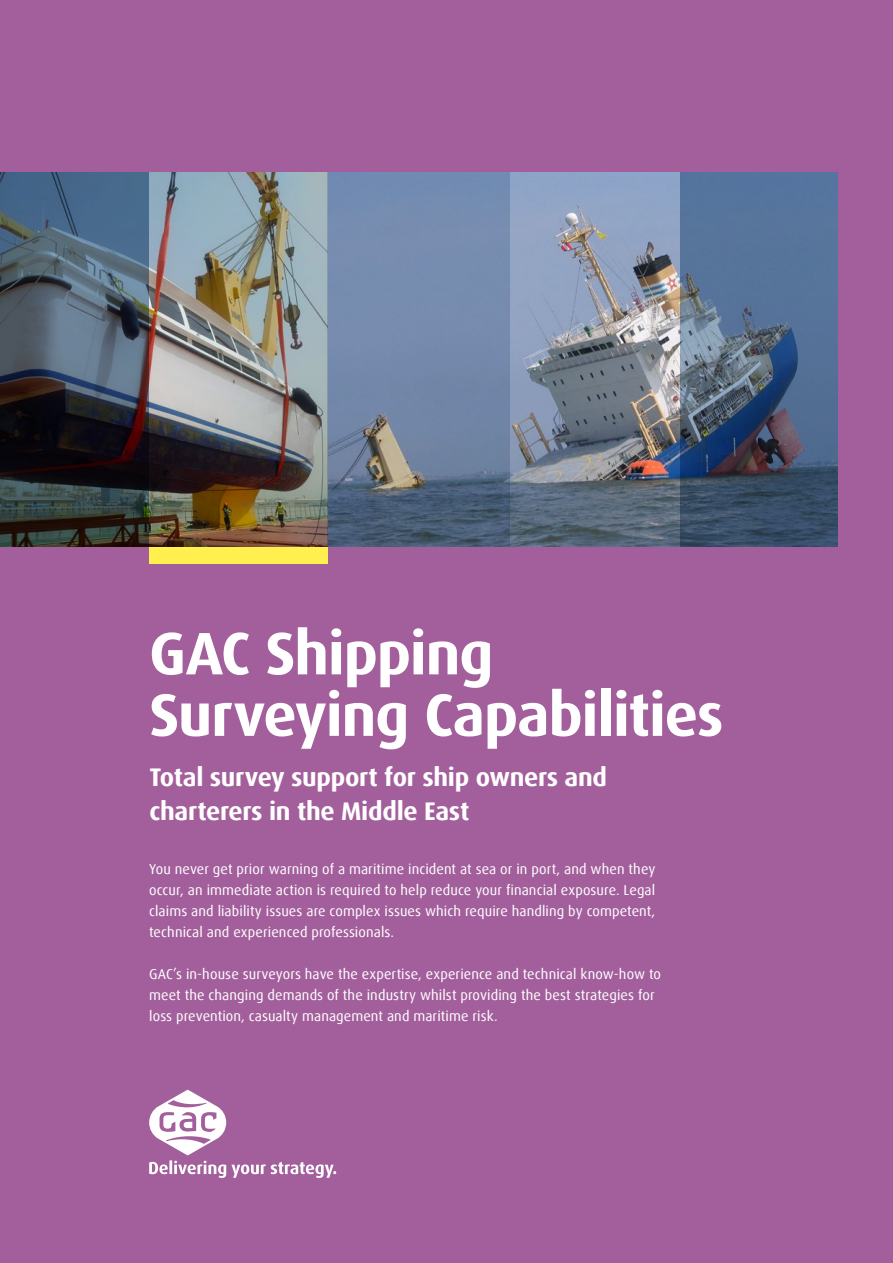
<style>
.page{position:relative;width:893px;height:1263px;background:#a35f9c}
.page>*{position:absolute;margin:0;border:0;box-sizing:border-box;transform-origin:0 0}
.t1{font:700 60px/61.5px "Dax Offc";letter-spacing:-.02em;color:#fff}
.t2{font:700 25.5px/34.5px "Dax Offc";letter-spacing:-.01em;color:#fff}
.t3{font:14.25px/21px "Dax Offc";letter-spacing:.005em;color:#fff;text-align:justify}
</style>
<div class="page">
<div style="left:149px;top:546px;width:178px;height:17px;background:#fff04f"></div>
<svg style="left:149px;top:1090px;width:187px;height:88px"></svg>
<img style="left:510px;top:172px;width:170px;height:374px">
<img style="left:149px;top:172px;width:178px;height:374px">
<svg style="left:0;top:172px;width:149px;height:374px;background:#3b4753"></svg>
<svg style="left:680px;top:172px;width:158px;height:374px;background:#4c6382"></svg>
<svg style="left:327px;top:172px;width:183px;height:374px;background:#6d819f"></svg>
<h1 class="t1" style="left:149px;top:623px;width:576px">GAC Shipping<br>Surveying Capabilities</h1>
<h2 class="t2" style="left:150px;top:760px;width:459px">Total survey support for ship owners and charterers in the Middle East</h2>
<p class="t3" style="left:149px;top:858px;width:508px">You never get prior warning of a maritime incident at sea or in port, and when they occur, an immediate action is required to help reduce your financial exposure. Legal claims and liability issues are complex issues which require handling by competent, technical and experienced professionals.</p>
<p class="t3" style="left:149px;top:963px;width:513px;text-align:left">GAC’s in-house surveyors have the expertise, experience and technical know-how to meet the changing demands of the industry whilst providing the best strategies for loss prevention, casualty management and maritime risk.</p>
</div>
